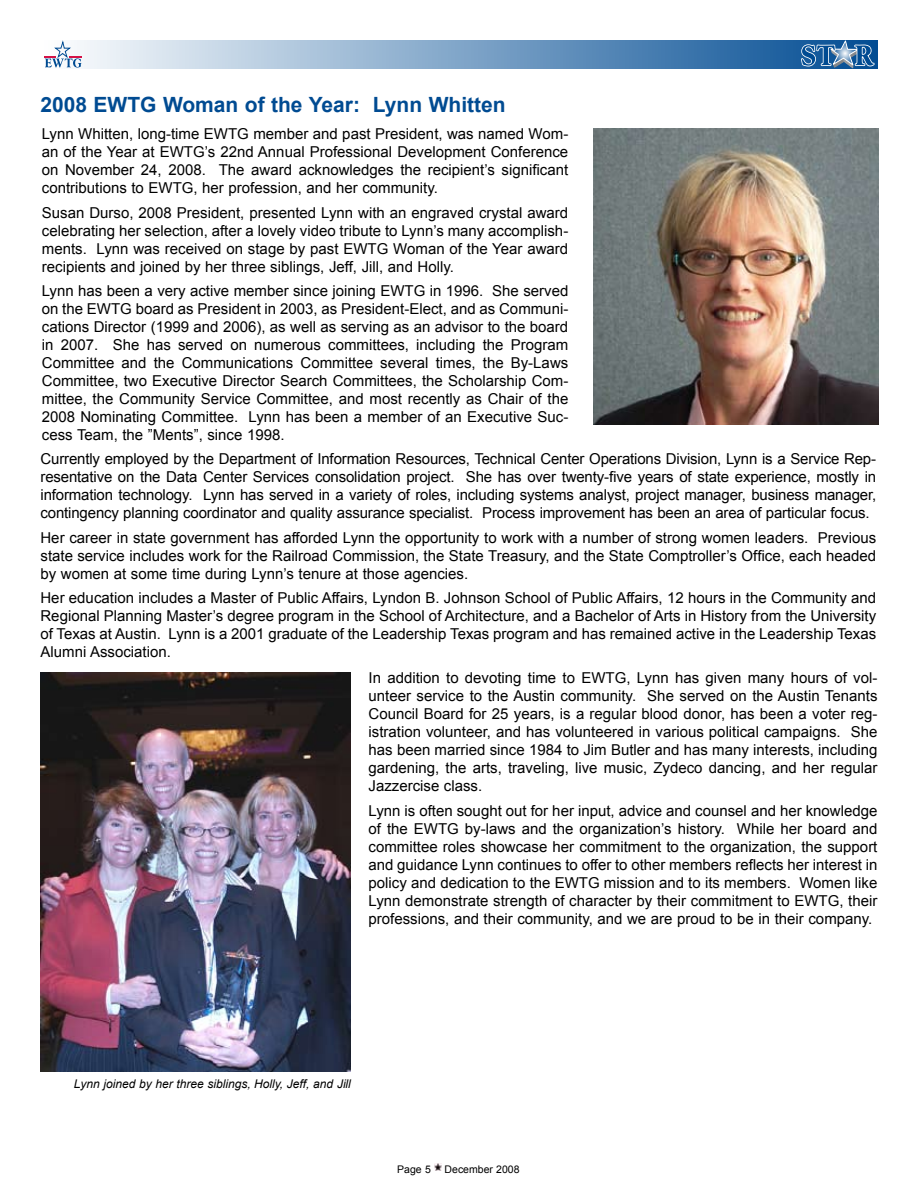
<style>
.page{position:relative;width:918px;height:1188px;background:#fff}
.page>*{position:absolute;margin:0;border:0;box-sizing:border-box;transform-origin:0 0}
.t1{font:700 21px "Arial";color:#004b92}
.t2{font:15px/18px "Arial";color:#000;text-align:justify}
.t3{font:italic 12px "Arial";color:#000}
.t4{font:10.5px "Arial";color:#000}
</style>
<div class="page">
<svg style="left:434px;top:1164px;width:7px;height:7px"></svg>
<svg style="left:77px;top:41px;width:801px;height:28px;background:#85a9cb"></svg>
<hr style="left:44px;top:69px;width:38px;height:1px;background:#d51246">
<svg style="left:44px;top:40px;width:38px;height:28px"></svg>
<svg style="left:800px;top:40px;width:75px;height:29px;background:#4278ab"></svg>
<img style="left:593px;top:128px;width:286px;height:297px">
<img style="left:40px;top:673px;width:311px;height:398px">
<h1 class="t1" style="left:40px;top:93px;width:467px">2008 EWTG Woman of the Year: Lynn Whitten</h1>
<p class="t2" style="left:42px;top:125px;width:528px">Lynn Whitten, long-time EWTG member and past President, was named Wom&shy;an of the Year at EWTG’s 22nd Annual Professional Development Conference on November 24, 2008. The award acknowledges the recipient’s significant contributions to EWTG, her profession, and her community.</p>
<p class="t2" style="left:42px;top:203px;width:528px">Susan Durso, 2008 President, presented Lynn with an engraved crystal award celebrating her selection, after a lovely video tribute to Lynn’s many accomplish&shy;ments. Lynn was received on stage by past EWTG Woman of the Year award recipients and joined by her three siblings, Jeff, Jill, and Holly.</p>
<p class="t2" style="left:42px;top:282px;width:528px">Lynn has been a very active member since joining EWTG in 1996. She served on the EWTG board as President in 2003, as President-Elect, and as Communi&shy;cations Director (1999 and 2006), as well as serving as an advisor to the board in 2007. She has served on numerous committees, including the Program Committee and the Communications Committee several times, the By-Laws Committee, two Executive Director Search Committees, the Scholarship Com&shy;mittee, the Community Service Committee, and most recently as Chair of the 2008 Nominating Committee. Lynn has been a member of an Executive Suc&shy;cess Team, the ”Ments”, since 1998.</p>
<p class="t2" style="left:40px;top:450px;width:837px">Currently employed by the Department of Information Resources, Technical Center Operations Division, Lynn is a Service Rep&shy;resentative on the Data Center Services consolidation project. She has over twenty-five years of state experience, mostly in information technology. Lynn has served in a variety of roles, including systems analyst, project manager, business manager, contingency planning coordinator and quality assurance specialist. Process improvement has been an area of particular focus.</p>
<p class="t2" style="left:40px;top:528px;width:837px">Her career in state government has afforded Lynn the opportunity to work with a number of strong women leaders. Previous state service includes work for the Railroad Commission, the State Treasury, and the State Comptroller’s Office, each headed by women at some time during Lynn’s tenure at those agencies.</p>
<p class="t2" style="left:40px;top:589px;width:837px">Her education includes a Master of Public Affairs, Lyndon B. Johnson School of Public Affairs, 12 hours in the Community and Regional Planning Master’s degree program in the School of Architecture, and a Bachelor of Arts in History from the University of Texas at Austin. Lynn is a 2001 graduate of the Leadership Texas program and has remained active in the Leadership Texas Alumni Association.</p>
<p class="t2" style="left:369px;top:669px;width:510px">In addition to devoting time to EWTG, Lynn has given many hours of vol&shy;unteer service to the Austin community. She served on the Austin Tenants Council Board for 25 years, is a regular blood donor, has been a voter reg&shy;istration volunteer, and has volunteered in various political campaigns. She has been married since 1984 to Jim Butler and has many interests, including gardening, the arts, traveling, live music, Zydeco dancing, and her regular Jazzercise class.</p>
<p class="t2" style="left:369px;top:801px;width:510px">Lynn is often sought out for her input, advice and counsel and her knowledge of the EWTG by-laws and the organization’s history. While her board and committee roles showcase her commitment to the organization, the support and guidance Lynn continues to offer to other members reflects her interest in policy and dedication to the EWTG mission and to its members. Women like Lynn demonstrate strength of character by their commitment to EWTG, their professions, and their community, and we are proud to be in their company.</p>
<p class="t3" style="left:74px;top:1077px;width:279px">Lynn joined by her three siblings, Holly, Jeff, and Jill</p>
<p class="t4" style="left:397px;top:1163px;width:26px">Page</p>
<p class="t4" style="left:445px;top:1163px;width:76px">December 2008</p>
</div>
